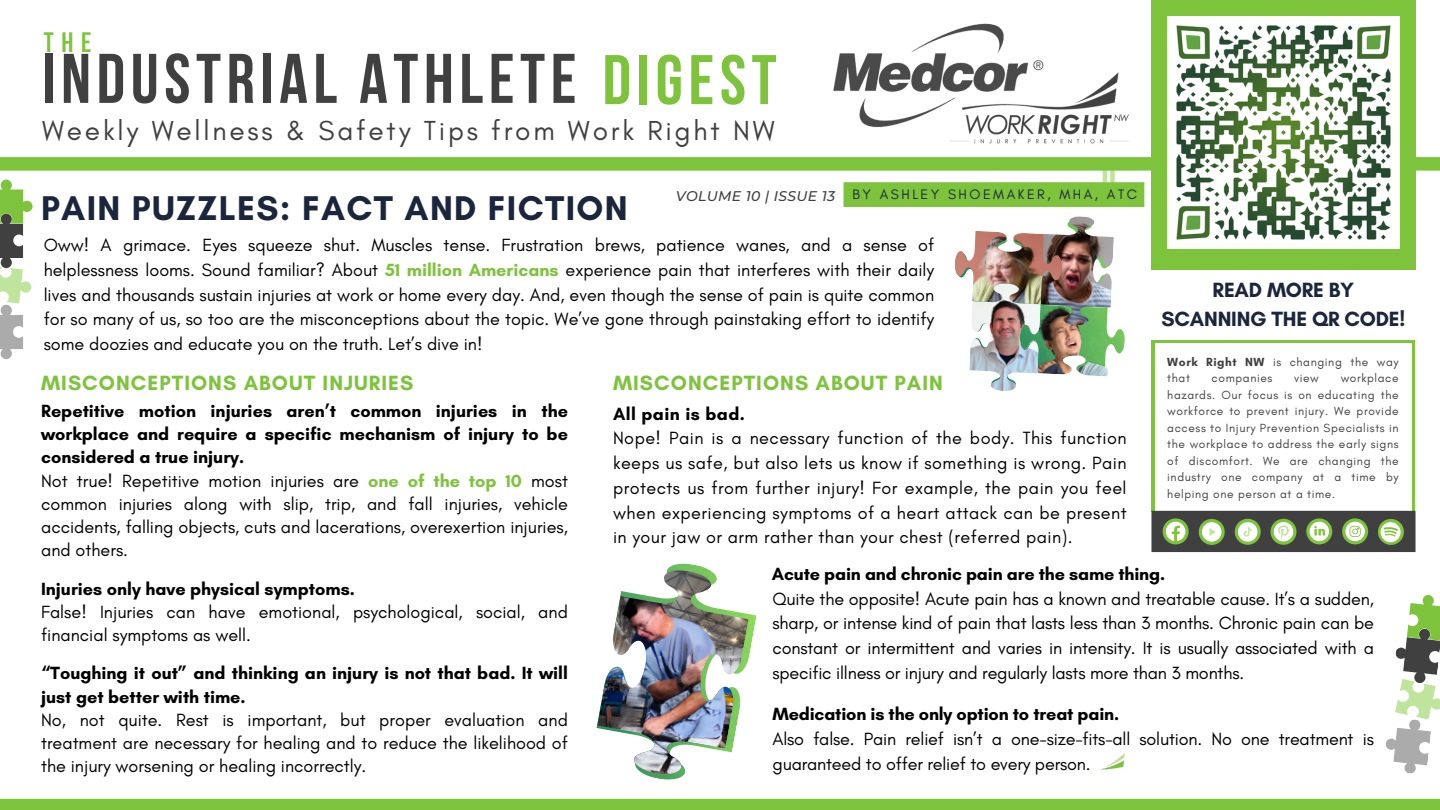
<style>
.page{position:relative;width:1440px;height:810px;background:#fff}
.page>*{position:absolute;margin:0;border:0;box-sizing:border-box;transform-origin:0 0}
.t1{font:700 70.1px "Bebas Neue";letter-spacing:.08em;color:#404040}
.t2{font:700 35px "Glacial Indifference";letter-spacing:.04em;color:#1b253c}
.t3{font:28px "Glacial Indifference";letter-spacing:.1em;color:#404040}
.t4{font:700 28px "Bebas Neue";color:#7dc33b}
.t5{font:700 21px "Glacial Indifference";letter-spacing:.05em;color:#7dc33b}
.t6{font:700 21px/29.2px "Glacial Indifference";letter-spacing:-.01em;color:#1b253c;text-align:center}
.t7{font:18px/24.8px "Glacial Indifference";color:#000;text-align:justify}
.t8{font:700 18px/23.2px "Glacial Indifference";color:#000;text-align:justify}
.t9{font:700 18px "Glacial Indifference";letter-spacing:.025em;color:#000}
.t10{font:14px "Glacial Indifference";letter-spacing:.18em;color:#1b253c}
.t11{font:italic 500 14px "Montserrat";letter-spacing:.025em;color:#404040}
.t12{font:12px/16.5px "Glacial Indifference";letter-spacing:.05em;color:#404040}
.s1{color:#7dc33b}
.s2{font-weight:700;color:#7dc33b}
.s3{font-weight:700}
</style>
<div class="page">
<div style="left:1151px;top:340px;width:264px;height:171px;background:#7dc33b"></div>
<div style="left:1156px;top:343px;width:256px;height:168px;background:#fff"></div>
<div style="left:1151px;top:511px;width:265px;height:41px;background:#404040"></div>
<svg style="left:1163px;top:518px;width:26px;height:26px"></svg>
<svg style="left:1166px;top:522px;width:19px;height:19px"></svg>
<svg style="left:1270px;top:519px;width:27px;height:26px"></svg>
<div style="left:0;top:799px;width:1440px;height:11px;background:#7dc33b"></div>
<svg style="left:1274px;top:522px;width:19px;height:19px"></svg>
<svg style="left:1342px;top:518px;width:26px;height:26px"></svg>
<svg style="left:1345px;top:522px;width:20px;height:19px"></svg>
<svg style="left:1306px;top:518px;width:26px;height:26px"></svg>
<svg style="left:1310px;top:522px;width:19px;height:19px"></svg>
<svg style="left:1199px;top:519px;width:26px;height:26px"></svg>
<div style="left:1202px;top:522px;width:19px;height:20px;background:#fff;border-radius:50%"></div>
<svg style="left:1210px;top:528px;width:6px;height:8px"></svg>
<svg style="left:1235px;top:519px;width:26px;height:26px"></svg>
<svg style="left:1238px;top:522px;width:19px;height:20px"></svg>
<hr style="left:1103px;top:164px;width:4px;height:32px;background:#bfe49c">
<div style="left:1110px;top:165px;width:5px;height:26px;background:#bfe49c"></div>
<div style="left:0;top:157px;width:1440px;height:14px;background:#7dc33b"></div>
<div style="left:1151px;top:0;width:265px;height:269px;background:#7dc33b"></div>
<svg style="left:1378px;top:519px;width:26px;height:26px"></svg>
<svg style="left:1381px;top:522px;width:20px;height:20px"></svg>
<img style="left:1167px;top:16px;width:233px;height:233px">
<div style="left:844px;top:182px;width:300px;height:25px;background:#7dc33b"></div>
<img style="left:955px;top:231px;width:86px;height:52px">
<img style="left:1041px;top:325px;width:84px;height:51px">
<img style="left:969px;top:283px;width:72px;height:108px">
<img style="left:1041px;top:216px;width:73px;height:109px">
<svg style="left:0;top:180px;width:33px;height:179px"></svg>
<img style="left:596px;top:563px;width:161px;height:217px">
<img style="left:597px;top:569px;width:152px;height:206px">
<img style="left:1101px;top:753px;width:24px;height:17px">
<svg style="left:1386px;top:595px;width:54px;height:179px"></svg>
<img style="left:833px;top:23px;width:296px;height:121px">
<h4 class="t4" style="left:44px;top:31px;width:49px">THE</h4>
<p class="t1" style="left:42px;top:50px;width:736px">INDUSTRIAL ATHLETE <span class="s1">DIGEST</span></p>
<p class="t3" style="left:42px;top:113px;width:734px">Weekly Wellness &amp; Safety Tips from Work Right NW</p>
<h1 class="t2" style="left:41px;top:186px;width:588px">PAIN PUZZLES: FACT AND FICTION</h1>
<h5 class="t11" style="left:676px;top:187px;width:161px">VOLUME 10 | ISSUE 13</h5>
<p class="t10" style="left:853px;top:186px;width:286px">BY ASHLEY SHOEMAKER, MHA, ATC</p>
<p class="t7" style="left:44px;top:232px;width:892px">Oww! A grimace. Eyes squeeze shut. Muscles tense. Frustration brews, patience wanes, and a sense of helplessness looms. Sound familiar? About <span class="s2">51 million Americans</span> experience pain that interferes with their daily lives and thousands sustain injuries at work or home every day. And, even though the sense of pain is quite common for so many of us, so too are the misconceptions about the topic. We’ve gone through painstaking effort to identify some doozies and educate you on the truth. Let’s dive in!</p>
<h3 class="t6" style="left:1162px;top:275px;width:245px">READ MORE BY<br>SCANNING THE QR CODE!</h3>
<h1 class="t12" style="left:1167px;top:353px;width:233px"><span class="s3">Work Right NW</span> is changing the way that</h1>
<h1 class="t12" style="left:1167px;top:370px;width:233px;text-align:justify;text-indent:173px">workplace hazards. Our focus is on educating the workforce to prevent injury. We provide access to Injury Prevention Specialists in the workplace to address the early signs of discomfort. We are changing the industry one company at a time by helping one person at a time.</h1>
<h1 class="t12" style="left:1212px;top:370px;width:62px">companies</h1>
<h1 class="t12" style="left:1294px;top:370px;width:26px">view</h1>
<p class="t5" style="left:41px;top:370px;width:374px">MISCONCEPTIONS ABOUT INJURIES</p>
<p class="t5" style="left:613px;top:370px;width:331px">MISCONCEPTIONS ABOUT PAIN</p>
<p class="t9" style="left:613px;top:402px;width:133px">All pain is bad.</p>
<p class="t7" style="left:613px;top:426px;width:515px">Nope! Pain is a necessary function of the body. This function keeps us safe, but also lets us know if something is wrong. Pain protects us from further injury! For example, the pain you feel when experiencing symptoms of a heart attack can be present in your jaw or arm rather than your chest (referred pain).</p>
<p class="t8" style="left:41px;top:399px;width:528px">Repetitive motion injuries aren’t common injuries in the workplace and require a specific mechanism of injury to be considered a true injury.</p>
<p class="t7" style="left:41px;top:469px;width:528px;line-height:23.2px">Not true! Repetitive motion injuries are <span class="s2">one of the top 10</span> most common injuries along with slip, trip, and fall injuries, vehicle accidents, falling objects, cuts and lacerations, overexertion injuries, and others.</p>
<p class="t8" style="left:41px;top:577px;width:315px">Injuries only have physical symptoms.</p>
<p class="t7" style="left:41px;top:600px;width:528px;line-height:23.2px">False! Injuries can have emotional, psychological, social, and financial symptoms as well.</p>
<p class="t8" style="left:41px;top:662px;width:528px">“Toughing it out” and thinking an injury is not that bad. It will just get better with time.</p>
<p class="t7" style="left:41px;top:708px;width:528px;line-height:23.2px">No, not quite. Rest is important, but proper evaluation and treatment are necessary for healing and to reduce the likelihood of the injury worsening or healing incorrectly.</p>
<p class="t8" style="left:772px;top:562px;width:395px">Acute pain and chronic pain are the same thing.</p>
<p class="t7" style="left:772px;top:586px;width:603px">Quite the opposite! Acute pain has a known and treatable cause. It’s a sudden, sharp, or intense kind of pain that lasts less than 3 months. Chronic pain can be constant or intermittent and varies in intensity. It is usually associated with a specific illness or injury and regularly lasts more than 3 months.</p>
<p class="t8" style="left:772px;top:702px;width:348px">Medication is the only option to treat pain.</p>
<p class="t7" style="left:772px;top:726px;width:603px">Also false. Pain relief isn’t a one-size-fits-all solution. No one treatment is guaranteed to offer relief to every person.</p>
</div>
